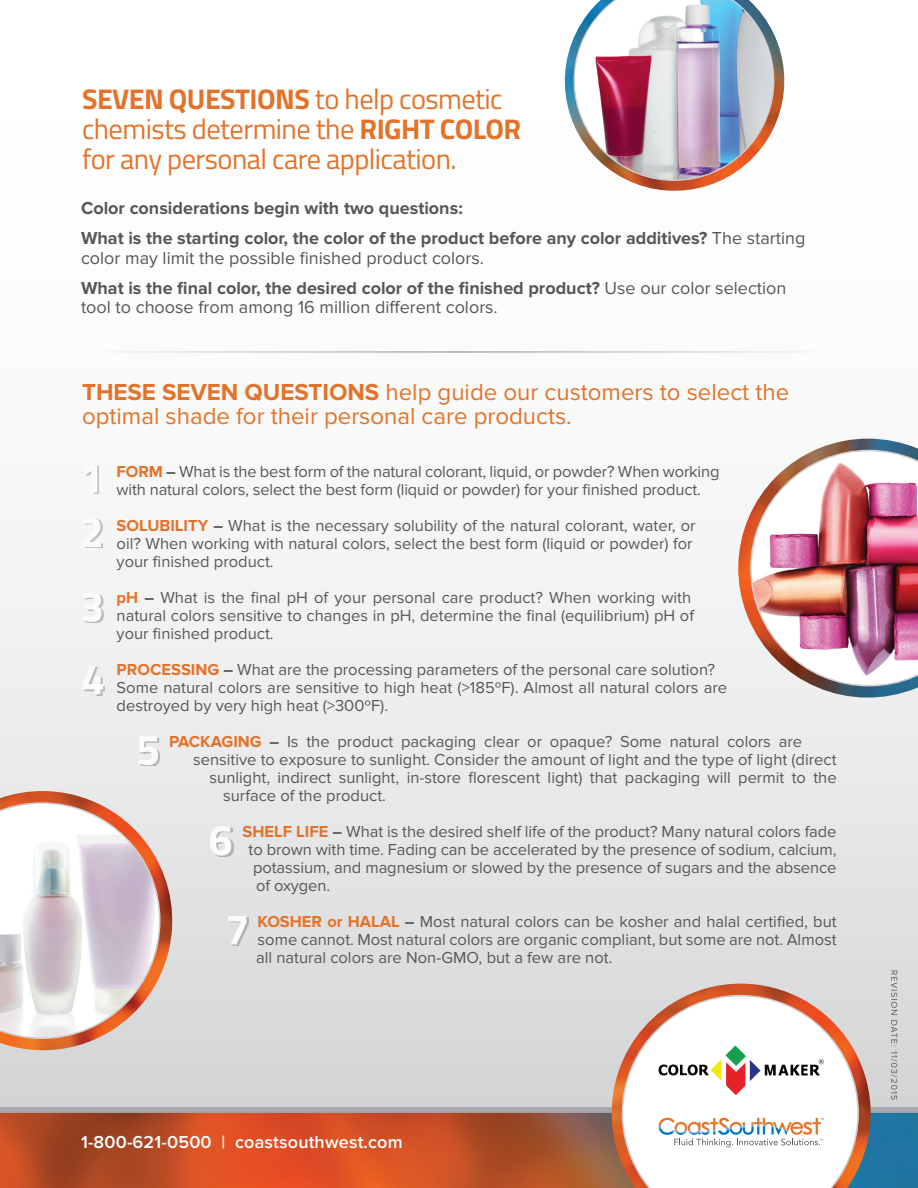
<style>
.page{position:relative;width:918px;height:1188px;background:#fff}
.page>*{position:absolute;margin:0;border:0;box-sizing:border-box;transform-origin:0 0}
.t1{font:28.5px/30px "Titillium";letter-spacing:-.02em;color:#e3732a}
.t2{font:24px/24px "Proxima Nova";color:#e3732a}
.t3{font:700 18px/19.5px "Proxima Nova";color:#56575a}
.t4{font:18px/19.5px "Proxima Nova";color:#56575a}
.t5{font:600 18px "Proxima Nova";letter-spacing:.01em;color:#fff}
.t6{font:16.5px/18px "Proxima Nova";color:#57585a}
.s1{font-weight:700}
.s2{font-weight:400}
.s3{font-weight:700;color:#e3732a}
</style>
<div class="page">
<svg style="left:0;top:1107px;width:918px;height:81px;background:#b55636"></svg>
<div style="left:0;top:0;width:918px;height:1107px;background:linear-gradient(to bottom,#fff,#dadbdd)"></div>
<img style="left:0;top:791px;width:191px;height:264px">
<svg style="left:0;top:802px;width:161px;height:237px"></svg>
<img style="left:593px;top:984px;width:286px;height:204px">
<svg style="left:622px;top:995px;width:237px;height:193px"></svg>
<img style="left:721px;top:439px;width:197px;height:276px">
<img style="left:750px;top:450px;width:168px;height:236px">
<div style="left:85px;top:466px;width:14px;height:28px;background:#d1d1d1"></div>
<svg style="left:82px;top:464px;width:15px;height:29px"></svg>
<div style="left:85px;top:519px;width:18px;height:29px;background:#231f20;opacity:.25"></div>
<svg style="left:82px;top:518px;width:19px;height:29px"></svg>
<div style="left:85px;top:594px;width:19px;height:29px;background:#231f20;opacity:.25"></div>
<svg style="left:82px;top:593px;width:19px;height:29px"></svg>
<div style="left:85px;top:667px;width:20px;height:28px;background:#231f20;opacity:.25"></div>
<svg style="left:83px;top:666px;width:20px;height:28px"></svg>
<div style="left:140px;top:738px;width:20px;height:28px;background:#231f20;opacity:.25"></div>
<svg style="left:138px;top:736px;width:20px;height:29px"></svg>
<div style="left:212px;top:827px;width:21px;height:30px;background:#231f20;opacity:.25"></div>
<svg style="left:210px;top:826px;width:21px;height:30px"></svg>
<div style="left:230px;top:917px;width:19px;height:29px;background:#231f20;opacity:.25"></div>
<svg style="left:228px;top:916px;width:18px;height:29px"></svg>
<img style="left:551px;top:0;width:246px;height:205px">
<img style="left:558px;top:0;width:231px;height:196px">
<hr style="left:78px;top:351px;width:756px;height:2px;background:#a8a9ad">
<svg style="left:659px;top:1045px;width:165px;height:50px"></svg>
<svg style="left:659px;top:1118px;width:165px;height:29px"></svg>
<svg style="left:891px;top:971px;width:6px;height:129px"></svg>
<p class="t1" style="left:82px;top:83px;width:441px"><span class="s1">SEVEN QUESTIONS</span> to help cosmetic chemists determine the <span class="s1">RIGHT COLOR </span>for any personal care application.</p>
<p class="t3" style="left:81px;top:199px;width:383px">Color considerations begin with two questions:</p>
<p class="t3" style="left:81px;top:229px;width:726px">What is the starting color, the color of the product before any color additives? <span class="s2">The starting color may limit the possible finished product colors.</span></p>
<p class="t4" style="left:81px;top:278px;width:707px"><span class="s1">What is the final color, the desired color of the finished product?</span> Use our color selection tool to choose from among 16 million different colors.</p>
<p class="t2" style="left:82px;top:380px;width:709px"><span class="s1">THESE SEVEN QUESTIONS</span> help guide our customers to select the optimal shade for their personal care products.</p>
<p class="t6" style="left:117px;top:463px;width:604px"><span class="s3">FORM</span> <span class="s1">–</span> What is the best form of the natural colorant, liquid, or powder? When working with natural colors, select the best form (liquid or powder) for your finished product.</p>
<p class="t6" style="left:117px;top:517px;width:581px"><span class="s3">SOLUBILITY</span> <span class="s1">–</span> What is the necessary solubility of the natural colorant, water, or oil? When working with natural colors, select the best form (liquid or powder) for your finished product.</p>
<p class="t6" style="left:117px;top:589px;width:579px"><span class="s3">pH</span> <span class="s1">–</span> What is the final pH of your personal care product? When working with natural colors sensitive to changes in pH, determine the final (equilibrium) pH of your finished product.</p>
<p class="t6" style="left:117px;top:661px;width:612px"><span class="s3">PROCESSING</span> <span class="s1">–</span> What are the processing parameters of the personal care solution?<br>Some natural colors are sensitive to high heat (&gt;185ºF). Almost all natural colors are destroyed by very high heat (&gt;300ºF).</p>
<p class="t6" style="left:169px;top:733px;width:635px"><span class="s3">PACKAGING</span> <span class="s1">–</span> Is the product packaging clear or opaque? Some natural colors are</p>
<p class="t6" style="left:193px;top:751px;width:645px">sensitive to exposure to sunlight. Consider the amount of light and the type of light (direct</p>
<p class="t6" style="left:210px;top:769px;width:629px">sunlight, indirect sunlight, in-store florescent light) that packaging will permit to the</p>
<p class="t6" style="left:223px;top:787px;width:164px">surface of the product.</p>
<p class="t6" style="left:243px;top:823px;width:595px"><span class="s3">SHELF LIFE</span> <span class="s1">–</span> What is the desired shelf life of the product? Many natural colors fade</p>
<p class="t6" style="left:249px;top:841px;width:590px">to brown with time. Fading can be accelerated by the presence of sodium, calcium,</p>
<p class="t6" style="left:253px;top:859px;width:585px">potassium, and magnesium or slowed by the presence of sugars and the absence</p>
<p class="t6" style="left:256px;top:877px;width:76px">of oxygen.</p>
<p class="t6" style="left:256px;top:913px;width:582px;text-align:justify"><span class="s3">KOSHER or HALAL</span> <span class="s1">–</span> Most natural colors can be kosher and halal certified, but some cannot. Most natural colors are organic compliant, but some are not. Almost all natural colors are Non-GMO, but a few are not.</p>
<p class="t5" style="left:81px;top:1131px;width:323px">1-800-621-0500 | coastsouthwest.com</p>
</div>
